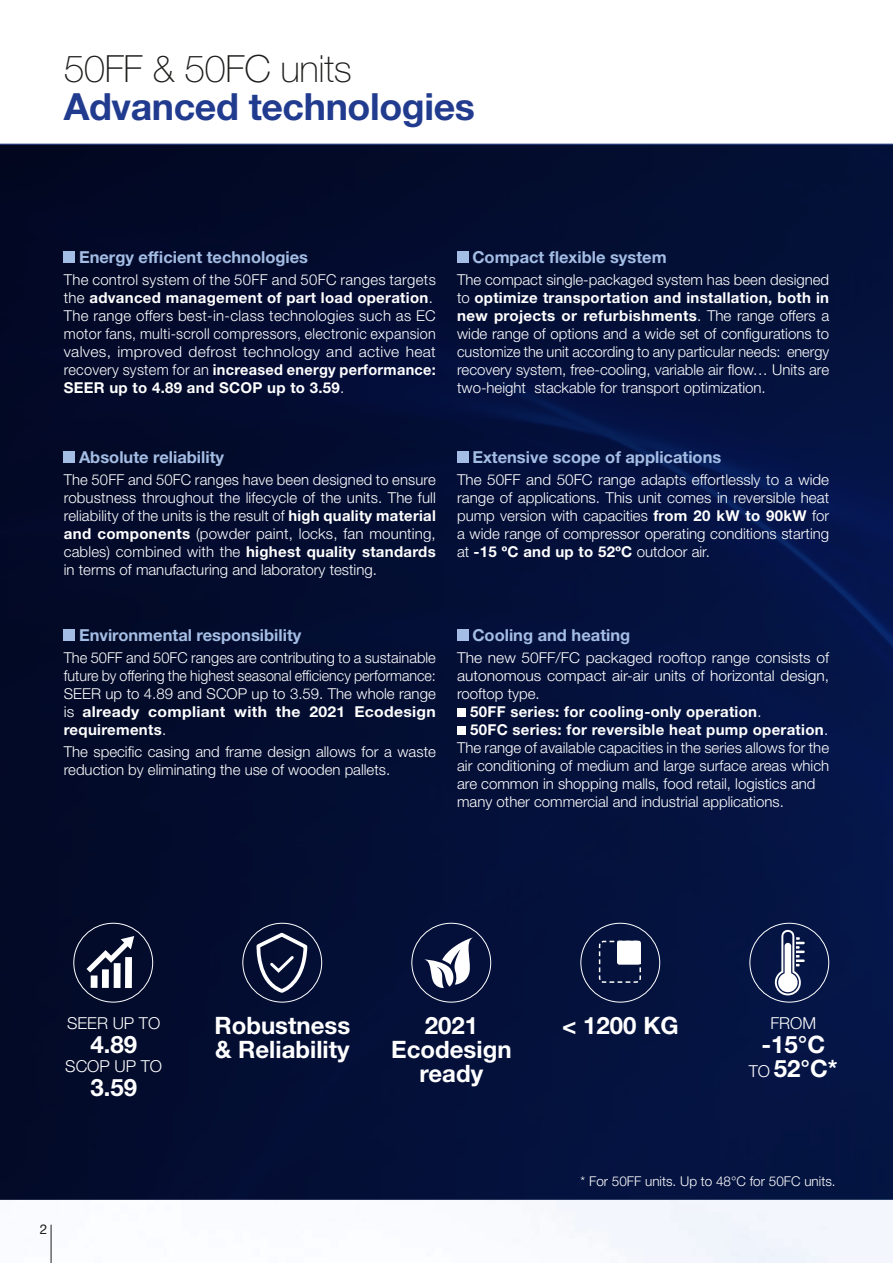
<style>
.page{position:relative;width:893px;height:1263px;background:#fff}
.page>*{position:absolute;margin:0;border:0;box-sizing:border-box;transform-origin:0 0}
.t1{font:700 37.5px "Helvetica Neue LT Pro";letter-spacing:-.01em;color:#213b8f}
.t2{font:100 37.5px "Helvetica Neue LT Pro";letter-spacing:-.01em;color:#1d1d1b}
.t3{font:700 24px/24px "Helvetica Neue LT Pro";color:#fff;text-align:center}
.t4{font:700 16.5px "Helvetica Neue LT Pro";color:#a4bde4}
.t5{font:300 16.5px "Helvetica Neue LT Pro";color:#fff}
.t6{font:300 15px/18px "Helvetica Neue LT Pro";color:#fff;text-align:justify}
.t7{font:300 15px/18px "Helvetica Neue LT Pro";letter-spacing:.02em;color:#fff}
.t8{font:300 15px "Helvetica Neue LT Pro";color:#fff;scale:1.04 1}
.t9{font:700 15px "Helvetica Neue LT Pro";letter-spacing:.02em;color:#fff}
.t10{font:300 13.5px "Helvetica Neue LT Pro";color:#fff}
.t11{font:13.5px "Helvetica Neue LT Pro";color:#1d1d1b}
.s1{font-weight:700}
.s2{font-weight:300}
.s3{font-weight:300;font-size:16.5px}
</style>
<div class="page">
<img style="left:0;top:1199px;width:893px;height:64px">
<img style="left:0;top:145px;width:893px;height:1054px">
<hr style="left:51px;top:1225px;width:1px;height:38px;background:#1d1d1b">
<svg style="left:0;top:143px;width:893px;height:2px;background:#6a78a6"></svg>
<div style="left:64px;top:252px;width:11px;height:11px;background:#a4bde4"></div>
<div style="left:457px;top:252px;width:11px;height:11px;background:#a4bde4"></div>
<div style="left:64px;top:452px;width:11px;height:11px;background:#a4bde4"></div>
<div style="left:457px;top:452px;width:11px;height:11px;background:#a4bde4"></div>
<div style="left:64px;top:630px;width:11px;height:11px;background:#a4bde4"></div>
<div style="left:457px;top:630px;width:11px;height:11px;background:#a4bde4"></div>
<div style="left:457px;top:708px;width:9px;height:9px;background:#fff"></div>
<div style="left:457px;top:726px;width:9px;height:9px;background:#fff"></div>
<svg style="left:774px;top:929px;width:31px;height:68px"></svg>
<div style="left:749px;top:923px;width:80px;height:79px;border:1px solid #fff;border-radius:50%"></div>
<svg style="left:423px;top:937px;width:50px;height:51px"></svg>
<div style="left:411px;top:923px;width:80px;height:79px;border:1px solid #fff;border-radius:50%"></div>
<svg style="left:598px;top:940px;width:44px;height:43px"></svg>
<div style="left:617px;top:941px;width:24px;height:24px;background:#fff;border-radius:3px"></div>
<div style="left:580px;top:923px;width:80px;height:79px;border:1px solid #fff;border-radius:50%"></div>
<svg style="left:255px;top:930px;width:54px;height:66px;background:#353e5b"></svg>
<div style="left:242px;top:923px;width:80px;height:79px;border:1px solid #fff;border-radius:50%"></div>
<svg style="left:87px;top:936px;width:47px;height:36px"></svg>
<div style="left:91px;top:975px;width:7px;height:13px;background:#fff"></div>
<div style="left:102px;top:969px;width:7px;height:19px;background:#fff"></div>
<div style="left:114px;top:963px;width:7px;height:25px;background:#fff"></div>
<div style="left:125px;top:957px;width:7px;height:31px;background:#fff"></div>
<div style="left:73px;top:923px;width:80px;height:79px;border:1px solid #fff;border-radius:50%"></div>
<h1 class="t2" style="left:64px;top:46px;width:290px">50FF &amp; 50FC units</h1>
<h1 class="t1" style="left:64px;top:83px;width:413px">Advanced technologies</h1>
<p class="t4" style="left:79px;top:246px;width:231px">Energy efficient technologies</p>
<p class="t7" style="left:64px;top:270px;width:374px">The control system of the 50FF and 50FC ranges targets the <span class="s1">advanced management of part load operation</span>.<br>The range offers best-in-class technologies such as EC motor fans, multi-scroll compressors, electronic expansion valves, improved defrost technology and active heat recovery system for an <span class="s1">increased energy performance:<br>SEER up to 4.89 and SCOP up to 3.59</span>.</p>
<p class="t4" style="left:472px;top:246px;width:196px">Compact flexible system</p>
<p class="t6" style="left:457px;top:270px;width:374px">The compact single-packaged system has been designed to <span class="s1">optimize transportation and installation, both in new projects or refurbishments</span>. The range offers a wide range of options and a wide set of configurations to customize the unit according to any particular needs: energy recovery system, free-cooling, variable air flow… Units are two-height stackable for transport optimization.</p>
<p class="t4" style="left:79px;top:447px;width:147px">Absolute reliability</p>
<p class="t6" style="left:64px;top:470px;width:374px">The 50FF and 50FC ranges have been designed to ensure robustness throughout the lifecycle of the units. The full reliability of the units is the result of <span class="s1">high quality material and components</span> (powder paint, locks, fan mounting, cables) combined with the <span class="s1">highest quality standards </span>in terms of manufacturing and laboratory testing.</p>
<p class="t4" style="left:79px;top:624px;width:224px">Environmental responsibility</p>
<p class="t6" style="left:64px;top:648px;width:374px">The 50FF and 50FC ranges are contributing to a sustainable future by offering the highest seasonal efficiency performance:<br>SEER up to 4.89 and SCOP up to 3.59. The whole range is <span class="s1">already compliant with the 2021 Ecodesign requirements</span>.</p>
<p class="t6" style="left:64px;top:742px;width:374px">The specific casing and frame design allows for a waste reduction by eliminating the use of wooden pallets.</p>
<p class="t4" style="left:472px;top:447px;width:250px">Extensive scope of applications</p>
<p class="t6" style="left:457px;top:470px;width:374px">The 50FF and 50FC range adapts effortlessly to a wide range of applications. This unit comes in reversible heat pump version with capacities <span class="s1">from 20 kW to 90kW</span> for a wide range of compressor operating conditions starting at <span class="s1">-15 ºC and up to 52ºC</span> outdoor air.</p>
<p class="t4" style="left:472px;top:624px;width:159px">Cooling and heating</p>
<p class="t8" style="left:457px;top:648px;width:359px">The new 50FF/FC packaged rooftop range consists of</p>
<p class="t8" style="left:457px;top:666px;width:359px">autonomous compact air-air units of horizontal design,</p>
<p class="t6" style="left:457px;top:684px;width:84px">rooftop type.</p>
<p class="t9" style="left:470px;top:702px;width:293px">50FF series: for cooling-only operation<span class="s2">.</span></p>
<p class="t9" style="left:470px;top:720px;width:359px">50FC series: for reversible heat pump operation<span class="s2">.</span></p>
<p class="t6" style="left:457px;top:738px;width:373px">The range of available capacities in the series allows for the</p>
<p class="t6" style="left:457px;top:756px;width:374px">air conditioning of medium and large surface areas which</p>
<p class="t6" style="left:457px;top:774px;width:360px">are common in shopping malls, food retail, logistics and</p>
<p class="t6" style="left:457px;top:792px;width:328px">many other commercial and industrial applications.</p>
<p class="t5" style="left:67px;top:1013px;width:95px">SEER UP TO</p>
<h2 class="t3" style="left:90px;top:1031px;width:48px">4.89</h2>
<p class="t5" style="left:65px;top:1056px;width:98px">SCOP UP TO</p>
<h2 class="t3" style="left:90px;top:1075px;width:48px">3.59</h2>
<p class="t11" style="left:40px;top:1221px;width:9px">2</p>
<h2 class="t3" style="left:214px;top:1013px;width:138px">Robustness</h2>
<h2 class="t3" style="left:562px;top:1013px;width:118px">&lt; 1200 KG</h2>
<h2 class="t3" style="left:215px;top:1037px;width:136px">&amp; Reliability</h2>
<h2 class="t3" style="left:391px;top:1013px;width:122px">2021<br>Ecodesign ready</h2>
<p class="t5" style="left:770px;top:1013px;width:47px">FROM</p>
<h2 class="t3" style="left:749px;top:1031px;width:90px">-15°C<br><span class="s3">TO</span> 52°C*</h2>
<p class="t10" style="left:581px;top:1173px;width:256px">* For 50FF units. Up to 48°C for 50FC units.</p>
</div>
